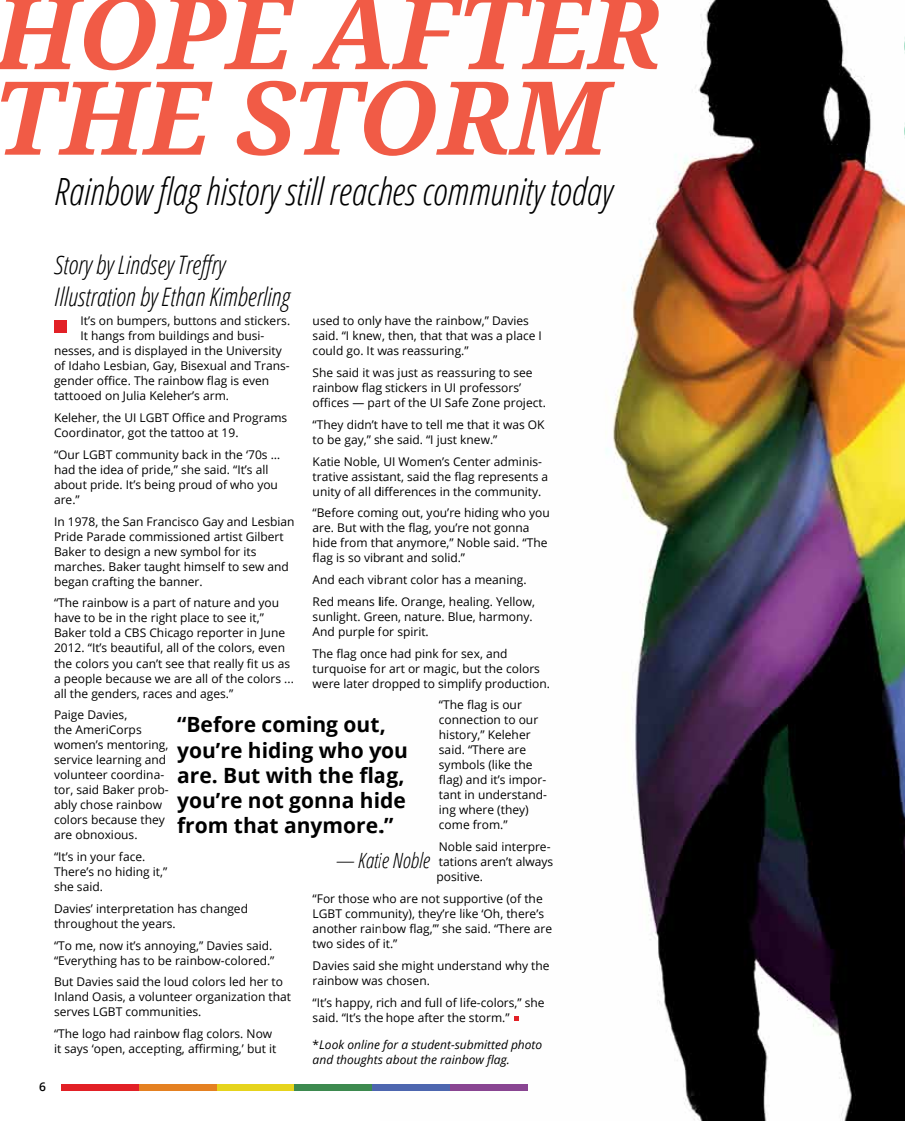
<style>
.page{position:relative;width:905px;height:1121px;background:#fff}
.page>*{position:absolute;margin:0;border:0;box-sizing:border-box;transform-origin:0 0}
.t1{font:italic 700 102px/85.5px "Droid Serif";color:#f15b46}
.t2{font:italic 300 condensed 37.5px "Open Sans";color:#000}
.t3{font:italic 300 condensed 25.5px/31.5px "Open Sans";color:#000}
.t4{font:700 21px/25.2px "Open Sans";color:#000}
.t5{font:italic 300 condensed 21px "Open Sans";color:#000}
.t6{font:12px/15px "Open Sans";color:#000}
.t7{font:italic 12px/15px "Open Sans";color:#000}
.t8{font:600 12px "Open Sans";color:#000}
.s1{font-style:normal}
</style>
<div class="page">
<div style="left:54px;top:319px;width:13px;height:13px;background:#e22026"></div>
<img style="left:518px;top:0;width:386px;height:1120px">
<svg style="left:514px;top:1016px;width:4px;height:5px"></svg>
<div style="left:62px;top:1084px;width:77px;height:7px;background:#e22026"></div>
<div style="left:139px;top:1084px;width:78px;height:7px;background:#e58121"></div>
<div style="left:217px;top:1084px;width:77px;height:7px;background:#e6d41d"></div>
<div style="left:294px;top:1084px;width:78px;height:7px;background:#3d8a4f"></div>
<div style="left:372px;top:1084px;width:78px;height:7px;background:#4d66af"></div>
<div style="left:450px;top:1084px;width:77px;height:7px;background:#894592"></div>
<h1 class="t1" style="left:-6px;top:-9px;width:668px">HOPE AFTER<br>THE STORM</h1>
<h2 class="t2" style="left:54px;top:166px;width:559px">Rainbow flag history still reaches community today</h2>
<h3 class="t3" style="left:54px;top:248px;width:237px">Story by Lindsey Treffry<br>Illustration by Ethan Kimberling</h3>
<p class="t6" style="left:312px;top:313px;width:231px">used to only have the rainbow,” Davies said. “I knew, then, that that was a place I could go. It was reassuring.”</p>
<p class="t6" style="left:312px;top:365px;width:235px">She said it was just as reassuring to see rainbow flag stickers in UI professors’ offices — part of the UI Safe Zone project.</p>
<p class="t6" style="left:312px;top:416px;width:233px">“They didn’t have to tell me that it was OK to be gay,” she said. “I just knew.”</p>
<p class="t6" style="left:312px;top:453px;width:237px">Katie Noble, UI Women’s Center adminis&shy;trative assistant, said the flag represents a unity of all differences in the community.</p>
<p class="t6" style="left:312px;top:505px;width:238px">“Before coming out, you’re hiding who you are. But with the flag, you’re not gonna hide from that anymore,” Noble said. “The flag is so vibrant and solid.”</p>
<p class="t6" style="left:312px;top:568px;width:224px;line-height:21.8px">And each vibrant color has a meaning.<br>Red means life. Orange, healing. Yellow,</p>
<p class="t6" style="left:312px;top:608px;width:222px">sunlight. Green, nature. Blue, harmony.<br>And purple for spirit.</p>
<p class="t6" style="left:312px;top:645px;width:239px">The flag once had pink for sex, and turquoise for art or magic, but the colors were later dropped to simplify production.</p>
<p class="t6" style="left:439px;top:697px;width:110px">“The flag is our connection to our history,” Keleher said. “There are symbols (like the flag) and it’s impor&shy;tant in understand&shy;ing where (they) come from.”</p>
<p class="t6" style="left:436px;top:839px;width:118px">Noble said interpre&shy;tations aren’t always positive.</p>
<p class="t6" style="left:312px;top:890px;width:241px">“For those who are not supportive (of the LGBT community), they’re like ‘Oh, there’s another rainbow flag,’” she said. “There are two sides of it.”</p>
<p class="t6" style="left:312px;top:957px;width:238px">Davies said she might understand why the rainbow was chosen.</p>
<p class="t6" style="left:312px;top:994px;width:233px">“It’s happy, rich and full of life-colors,” she said. “It’s the hope after the storm.”</p>
<p class="t6" style="left:80px;top:313px;width:211px">It’s on bumpers, buttons and stickers.</p>
<p class="t6" style="left:80px;top:328px;width:185px">It hangs from buildings and busi-</p>
<p class="t6" style="left:54px;top:343px;width:229px">nesses, and is displayed in the University</p>
<p class="t6" style="left:54px;top:358px;width:237px">of Idaho Lesbian, Gay, Bisexual and Trans-</p>
<p class="t6" style="left:54px;top:373px;width:217px">gender office. The rainbow flag is even</p>
<p class="t6" style="left:54px;top:388px;width:176px">tattooed on Julia Keleher’s arm.</p>
<p class="t6" style="left:54px;top:410px;width:235px">Keleher, the UI LGBT Office and Programs<br>Coordinator, got the tattoo at 19.</p>
<p class="t6" style="left:54px;top:447px;width:228px">“Our LGBT community back in the ‘70s … had the idea of pride,” she said. “It’s all about pride. It’s being proud of who you are.”</p>
<p class="t6" style="left:54px;top:513px;width:242px">In 1978, the San Francisco Gay and Lesbian Pride Parade commissioned artist Gilbert Baker to design a new symbol for its marches. Baker taught himself to sew and began crafting the banner.</p>
<p class="t6" style="left:54px;top:595px;width:241px">“The rainbow is a part of nature and you have to be in the right place to see it,” Baker told a CBS Chicago reporter in June 2012. “It’s beautiful, all of the colors, even the colors you can’t see that really fit us as a people because we are all of the colors ... all the genders, races and ages.”</p>
<p class="t6" style="left:54px;top:707px;width:116px">Paige Davies,<br>the AmeriCorps women’s mentoring, service learning and volunteer coordina&shy;tor, said Baker prob&shy;ably chose rainbow colors because they are obnoxious.</p>
<p class="t6" style="left:54px;top:849px;width:115px">“It’s in your face.<br>There’s no hiding it,” she said.</p>
<p class="t6" style="left:54px;top:900px;width:195px">Davies’ interpretation has changed throughout the years.</p>
<p class="t6" style="left:54px;top:937px;width:222px">“To me, now it’s annoying,” Davies said. “Everything has to be rainbow-colored.”</p>
<p class="t6" style="left:54px;top:974px;width:238px">But Davies said the loud colors led her to<br>Inland Oasis, a volunteer organization that serves LGBT communities.</p>
<p class="t6" style="left:54px;top:1026px;width:224px">“The logo had rainbow flag colors. Now it says ‘open, accepting, affirming,’ but it</p>
<h3 class="t4" style="left:177px;top:711px;width:232px">“Before coming out, you’re hiding who you are. But with the flag, you’re not gonna hide from that anymore.”</h3>
<h3 class="t5" style="left:335px;top:846px;width:96px">— Katie Noble</h3>
<p class="t7" style="left:312px;top:1036px;width:231px"><span class="s1">*</span>Look online for a student-submitted photo and thoughts about the rainbow flag.</p>
<p class="t8" style="left:39px;top:1078px;width:15px">0 66</p>
</div>
